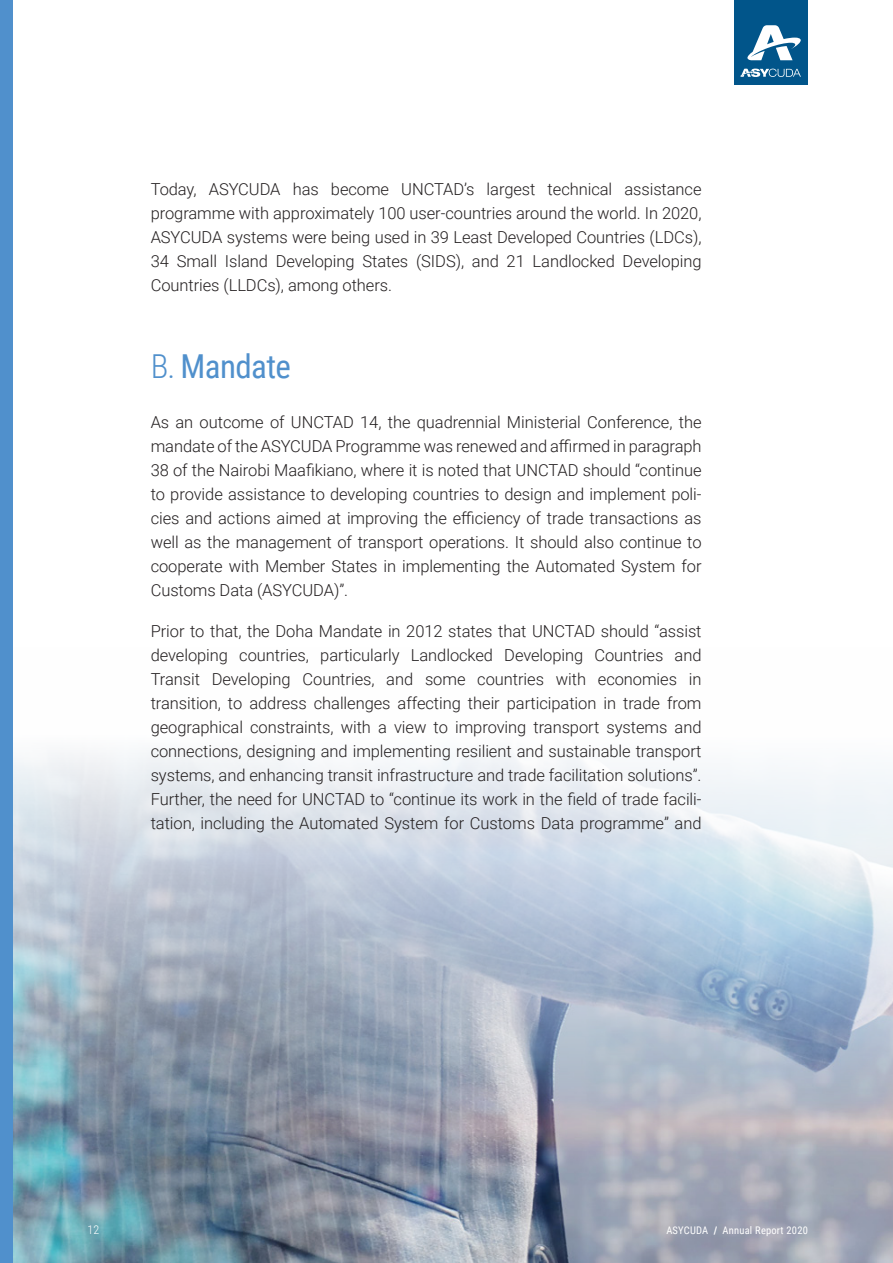
<style>
.page{position:relative;width:893px;height:1263px;background:#fff}
.page>*{position:absolute;margin:0;border:0;box-sizing:border-box;transform-origin:0 0}
.t1{font:33px "Roboto Condensed";letter-spacing:-.02em;color:#5090cc}
.t2{font:300 16.5px/24px "Roboto";letter-spacing:-.005em;color:#231f20;text-align:justify}
.t3{font:300 12px "Roboto Condensed";color:#fff}
.t4{font:10.5px "Roboto Condensed";letter-spacing:.02em;color:#fff}
.s1{font-weight:300}
.s2{font-weight:700}
</style>
<div class="page">
<img style="left:12px;top:648px;width:881px;height:615px">
<div style="left:0;top:0;width:12px;height:1263px;background:#5090cc"></div>
<div style="left:734px;top:0;width:73px;height:84px;background:#01558a"></div>
<svg style="left:740px;top:25px;width:61px;height:52px"></svg>
<p class="t2" style="left:151px;top:177px;width:552px">Today, ASYCUDA has become UNCTAD’s largest technical assistance programme with approximately 100 user-countries around the world. In 2020, ASYCUDA systems were being used in 39 Least Developed Countries (LDCs), 34 Small Island Developing States (SIDS), and 21 Landlocked Developing Countries (LLDCs), among others.</p>
<h1 class="t1" style="left:151px;top:343px;width:142px"><span class="s1">B.</span> Mandate</h1>
<p class="t2" style="left:151px;top:409px;width:552px">As an outcome of UNCTAD 14, the quadrennial Ministerial Conference, the mandate of the ASYCUDA Programme was renewed and affirmed in paragraph 38 of the Nairobi Maafikiano, where it is noted that UNCTAD should “continue to provide assistance to developing countries to design and implement poli&shy;cies and actions aimed at improving the efficiency of trade transactions as well as the management of transport operations. It should also continue to cooperate with Member States in implementing the Automated System for Customs Data (ASYCUDA)”.</p>
<p class="t2" style="left:151px;top:618px;width:552px">Prior to that, the Doha Mandate in 2012 states that UNCTAD should “assist developing countries, particularly Landlocked Developing Countries and Transit Developing Countries, and some countries with economies in transition, to address challenges affecting their participation in trade from geographical constraints, with a view to improving transport systems and connections, designing and implementing resilient and sustainable transport systems, and enhancing transit infrastructure and trade facilitation solutions”.<br>Further, the need for UNCTAD to “continue its work in the field of trade facili&shy;tation, including the Automated System for Customs Data programme” and</p>
<p class="t3" style="left:87px;top:1221px;width:13px">12</p>
<p class="t4" style="left:666px;top:1223px;width:143px">ASYCUDA <span class="s2">/</span> Annual Report 2020</p>
</div>
